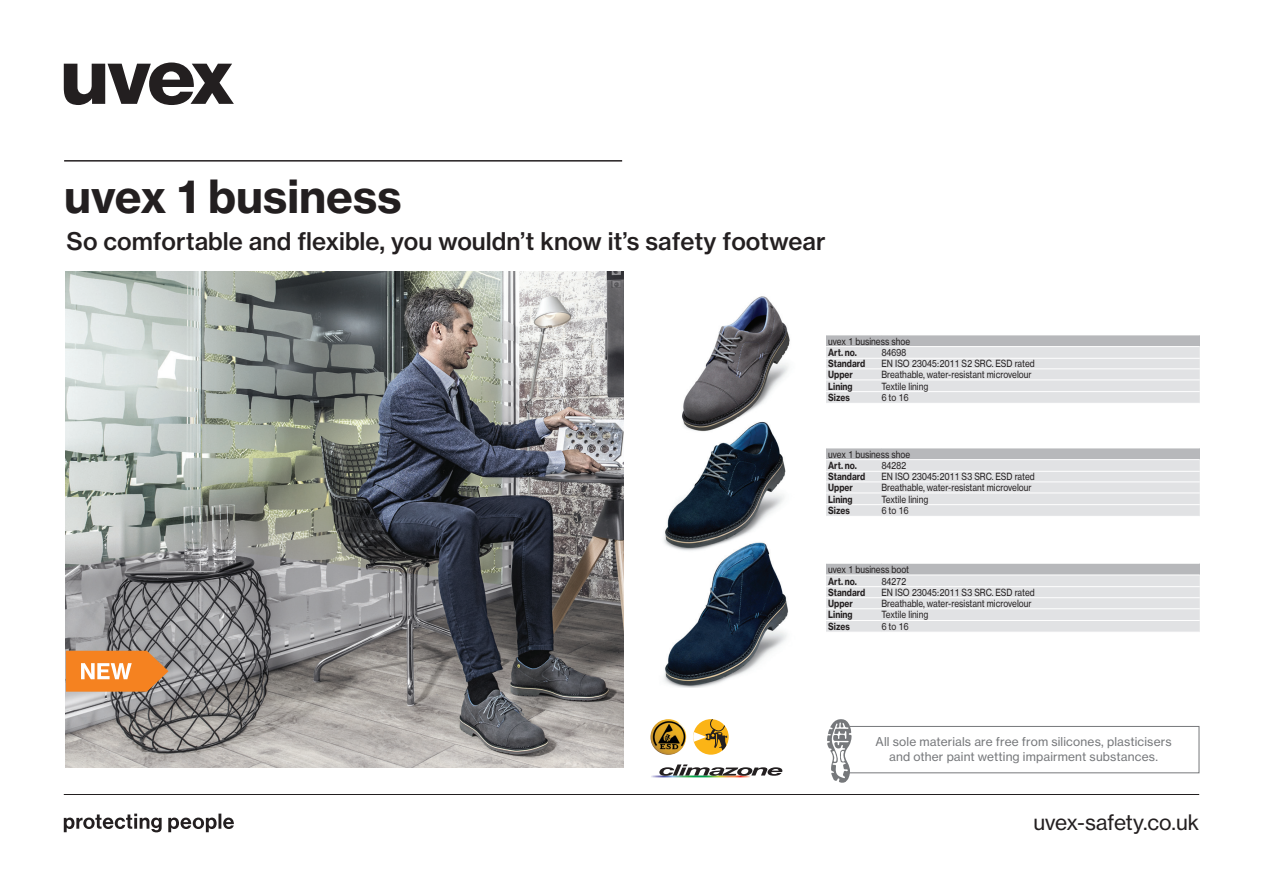
<style>
.page{position:relative;width:1263px;height:893px;background:#fff}
.page>*{position:absolute;margin:0;border:0;box-sizing:border-box;transform-origin:0 0}
.t1{font:45px "N Haas Grotesk TX Pro 75 Bd";color:#231f20}
.t2{font:24px "N Haas Grotesk TX Pro 65 Md";color:#231f20}
.t3{font:21px "N Haas Grotesk TX Pro 55 Rg";letter-spacing:-.015em;color:#231f20}
.t4{font:12px/14.4px "N Haas Grotesk TX Pro 55 Rg";letter-spacing:.015em;color:#76787b;text-align:center}
.t5{font:9.75px "N Haas Grotesk TX Pro 55 Rg";color:#231f20;scale:.85 1}
.t6{font:9.75px "N Haas Grotesk TX Pro 75 Bd";color:#231f20;scale:.85 1}
</style>
<div class="page">
<svg style="left:64px;top:63px;width:170px;height:42px"></svg>
<hr style="left:64px;top:794px;width:1135px;height:1px;background:#231f20">
<svg style="left:64px;top:814px;width:170px;height:18px"></svg>
<img style="left:66px;top:272px;width:558px;height:495px">
<hr style="left:64px;top:160px;width:558px;height:2px;background:#231f20">
<img style="left:683px;top:296px;width:107px;height:116px">
<img style="left:665px;top:412px;width:121px;height:122px">
<img style="left:664px;top:534px;width:125px;height:154px">
<div style="left:826px;top:335px;width:374px;height:12px;background:#b7b8bb"></div>
<div style="left:826px;top:347px;width:374px;height:56px;background:#e1e2e4"></div>
<hr style="left:881px;top:346px;width:319px;height:1px;background:#fff">
<hr style="left:881px;top:358px;width:319px;height:1px;background:#fff">
<hr style="left:881px;top:368px;width:319px;height:1px;background:#fff">
<hr style="left:881px;top:379px;width:319px;height:1px;background:#fff">
<hr style="left:826px;top:391px;width:55px;height:1px;background:#fff">
<hr style="left:881px;top:391px;width:319px;height:1px;background:#fff">
<hr style="left:826px;top:346px;width:55px;height:1px;background:#fff">
<hr style="left:826px;top:358px;width:55px;height:1px;background:#fff">
<hr style="left:826px;top:368px;width:55px;height:1px;background:#fff">
<hr style="left:826px;top:380px;width:55px;height:1px;background:#fff">
<div style="left:826px;top:563px;width:374px;height:12px;background:#b7b8bb"></div>
<div style="left:826px;top:575px;width:374px;height:57px;background:#e1e2e4"></div>
<hr style="left:881px;top:574px;width:319px;height:1px;background:#fff">
<hr style="left:881px;top:586px;width:319px;height:1px;background:#fff">
<hr style="left:881px;top:597px;width:319px;height:1px;background:#fff">
<hr style="left:881px;top:608px;width:319px;height:1px;background:#fff">
<hr style="left:826px;top:620px;width:55px;height:1px;background:#fff">
<hr style="left:881px;top:620px;width:319px;height:1px;background:#fff">
<hr style="left:826px;top:575px;width:55px;height:1px;background:#fff">
<hr style="left:826px;top:586px;width:55px;height:1px;background:#fff">
<hr style="left:826px;top:597px;width:55px;height:1px;background:#fff">
<hr style="left:826px;top:608px;width:55px;height:1px;background:#fff">
<hr style="left:826px;top:563px;width:55px;height:1px;background:#fff">
<hr style="left:881px;top:563px;width:319px;height:1px;background:#fff">
<div style="left:826px;top:448px;width:374px;height:12px;background:#b7b8bb"></div>
<div style="left:826px;top:460px;width:374px;height:56px;background:#e1e2e4"></div>
<hr style="left:881px;top:459px;width:319px;height:1px;background:#fff">
<hr style="left:881px;top:471px;width:319px;height:1px;background:#fff">
<hr style="left:881px;top:481px;width:319px;height:1px;background:#fff">
<hr style="left:881px;top:492px;width:319px;height:1px;background:#fff">
<hr style="left:826px;top:504px;width:55px;height:1px;background:#fff">
<hr style="left:881px;top:504px;width:319px;height:1px;background:#fff">
<hr style="left:826px;top:459px;width:55px;height:1px;background:#fff">
<hr style="left:826px;top:471px;width:55px;height:1px;background:#fff">
<hr style="left:826px;top:481px;width:55px;height:1px;background:#fff">
<hr style="left:826px;top:493px;width:55px;height:1px;background:#fff">
<hr style="left:826px;top:448px;width:55px;height:1px;background:#fff">
<hr style="left:881px;top:448px;width:319px;height:1px;background:#fff">
<svg style="left:651px;top:764px;width:131px;height:13px"></svg>
<img style="left:650px;top:719px;width:36px;height:36px">
<svg style="left:693px;top:719px;width:36px;height:36px"></svg>
<div style="left:840px;top:726px;width:359px;height:47px;border:1px solid #76787b"></div>
<svg style="left:827px;top:719px;width:25px;height:64px"></svg>
<svg style="left:66px;top:651px;width:103px;height:41px;background:#e99145"></svg>
<h1 class="t1" style="left:64px;top:168px;width:339px">uvex 1 business</h1>
<h2 class="t2" style="left:67px;top:226px;width:760px">So comfortable and flexible, you wouldn’t know it’s safety footwear</h2>
<p class="t5" style="left:828px;top:335px;width:98px">uvex 1 business shoe</p>
<p class="t6" style="left:828px;top:346px;width:35px">Art. no.</p>
<p class="t5" style="left:881px;top:347px;width:31px">84698</p>
<p class="t6" style="left:828px;top:358px;width:45px">Standard</p>
<p class="t5" style="left:881px;top:358px;width:182px">EN ISO 23045:2011 S2 SRC. ESD rated</p>
<p class="t6" style="left:828px;top:368px;width:31px">Upper</p>
<p class="t5" style="left:881px;top:369px;width:178px">Breathable, water-resistant microvelour</p>
<p class="t6" style="left:828px;top:380px;width:30px">Lining</p>
<p class="t5" style="left:881px;top:380px;width:57px">Textile lining</p>
<p class="t6" style="left:828px;top:392px;width:27px">Sizes</p>
<p class="t5" style="left:881px;top:392px;width:34px">6 to 16</p>
<p class="t5" style="left:828px;top:448px;width:98px">uvex 1 business shoe</p>
<p class="t6" style="left:828px;top:460px;width:35px">Art. no.</p>
<p class="t5" style="left:881px;top:460px;width:31px">84282</p>
<p class="t6" style="left:828px;top:471px;width:45px">Standard</p>
<p class="t5" style="left:881px;top:471px;width:182px">EN ISO 23045:2011 S3 SRC. ESD rated</p>
<p class="t6" style="left:828px;top:481px;width:31px">Upper</p>
<p class="t5" style="left:881px;top:482px;width:178px">Breathable, water-resistant microvelour</p>
<p class="t6" style="left:828px;top:493px;width:30px">Lining</p>
<p class="t5" style="left:881px;top:493px;width:57px">Textile lining</p>
<p class="t6" style="left:828px;top:505px;width:27px">Sizes</p>
<p class="t5" style="left:881px;top:505px;width:34px">6 to 16</p>
<p class="t5" style="left:828px;top:563px;width:97px">uvex 1 business boot</p>
<p class="t6" style="left:828px;top:575px;width:35px">Art. no.</p>
<p class="t5" style="left:881px;top:575px;width:31px">84272</p>
<p class="t6" style="left:828px;top:586px;width:45px">Standard</p>
<p class="t5" style="left:881px;top:586px;width:182px">EN ISO 23045:2011 S3 SRC. ESD rated</p>
<p class="t6" style="left:828px;top:597px;width:31px">Upper</p>
<p class="t5" style="left:881px;top:597px;width:178px">Breathable, water-resistant microvelour</p>
<p class="t6" style="left:828px;top:609px;width:30px">Lining</p>
<p class="t5" style="left:881px;top:609px;width:57px">Textile lining</p>
<p class="t6" style="left:828px;top:620px;width:27px">Sizes</p>
<p class="t5" style="left:881px;top:621px;width:34px">6 to 16</p>
<p class="t4" style="left:875px;top:735px;width:298px">All sole materials are free from silicones, plasticisers and other paint wetting impairment substances.</p>
<h3 class="t3" style="left:1033px;top:809px;width:167px">uvex-safety.co.uk</h3>
</div>
